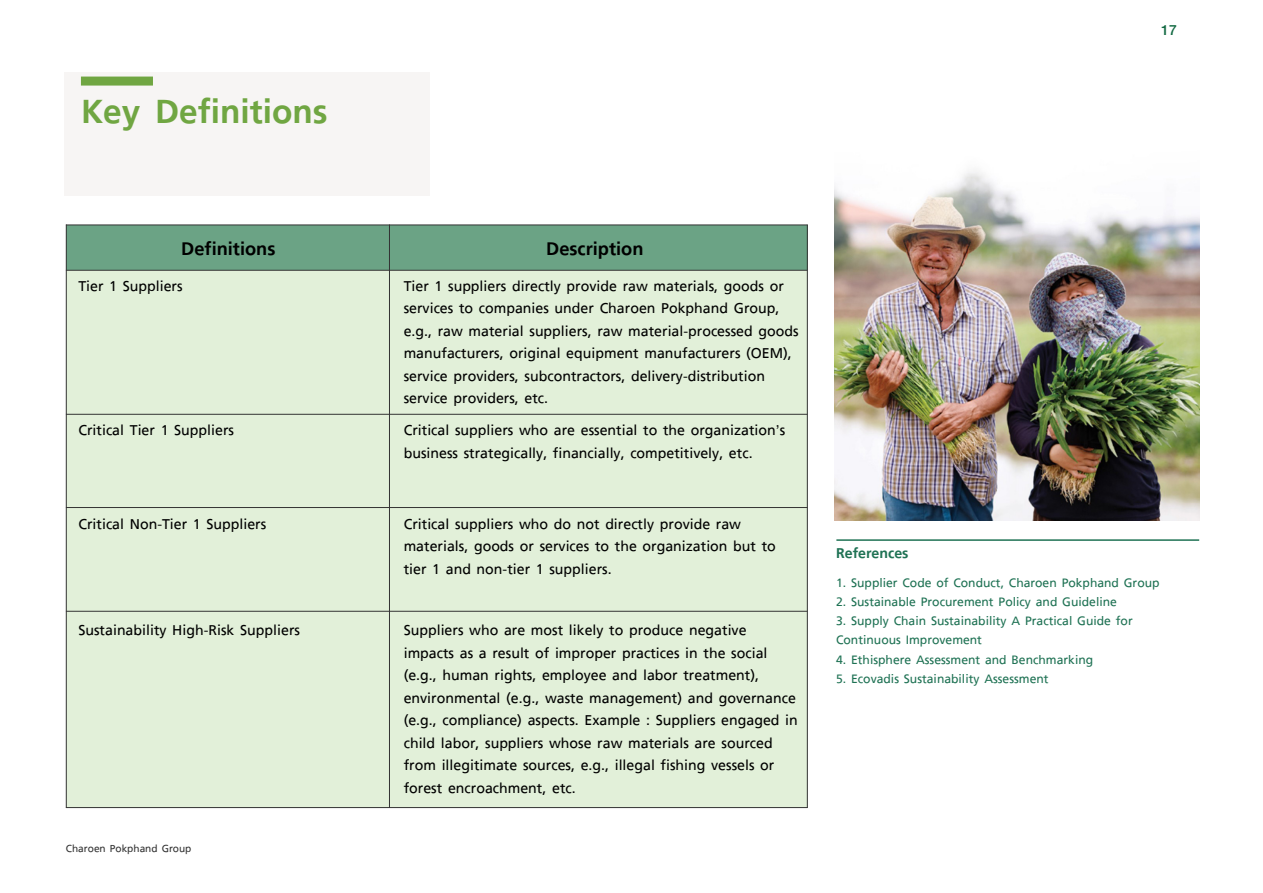
<style>
.page{position:relative;width:1263px;height:893px;background:#fff}
.page>*{position:absolute;margin:0;border:0;box-sizing:border-box;transform-origin:0 0}
.t1{font:700 49.35px "True";color:#70a642}
.t2{font:700 27px "True";color:#000}
.t3{font:500 21px/22.5px "True";color:#000}
.t4{font:700 21px "True";color:#1f7254}
.t5{font:21px "True Text B Bold";color:#126942}
.t6{font:500 18px/19px "True";color:#1f7254}
.t7{font:500 15px "True";color:#333}
</style>
<div class="page">
<div style="left:64px;top:72px;width:365px;height:124px;background:#f7f5f4"></div>
<hr style="left:836px;top:539px;width:363px;height:2px;background:#1f7254">
<div style="left:66px;top:225px;width:741px;height:45px;background:#6ba385"></div>
<div style="left:66px;top:270px;width:741px;height:538px;background:#e2f0d9"></div>
<hr style="left:66px;top:807px;width:741px;height:1px;background:#333">
<hr style="left:66px;top:611px;width:741px;height:1px;background:#333">
<hr style="left:66px;top:507px;width:741px;height:1px;background:#333">
<hr style="left:66px;top:414px;width:741px;height:1px;background:#333">
<hr style="left:66px;top:270px;width:741px;height:1px;background:#333">
<hr style="left:66px;top:225px;width:741px;height:1px;background:#333">
<hr style="left:66px;top:225px;width:1px;height:583px;background:#333">
<hr style="left:389px;top:225px;width:1px;height:583px;background:#333">
<hr style="left:807px;top:225px;width:1px;height:583px;background:#333">
<div style="left:81px;top:77px;width:72px;height:9px;background:#70a642"></div>
<img style="left:835px;top:171px;width:364px;height:350px">
<h1 class="t1" style="left:81px;top:84px;width:248px">Key Definitions</h1>
<p class="t5" style="left:1161px;top:17px;width:17px">17</p>
<p class="t2" style="left:181px;top:234px;width:96px">Definitions</p>
<p class="t2" style="left:546px;top:234px;width:99px">Description</p>
<p class="t3" style="left:78px;top:274px;width:106px">Tier 1 Suppliers</p>
<p class="t3" style="left:404px;top:274px;width:396px">Tier 1 suppliers directly provide raw materials, goods or services to companies under Charoen Pokphand Group, e.g., raw material suppliers, raw material-processed goods manufacturers, original equipment manufacturers (OEM), service providers, subcontractors, delivery-distribution service providers, etc.</p>
<p class="t3" style="left:78px;top:419px;width:157px">Critical Tier 1 Suppliers</p>
<p class="t3" style="left:404px;top:419px;width:383px">Critical suppliers who are essential to the organization’s business strategically, financially, competitively, etc.</p>
<p class="t3" style="left:78px;top:512px;width:189px">Critical Non-Tier 1 Suppliers</p>
<p class="t3" style="left:404px;top:512px;width:374px">Critical suppliers who do not directly provide raw materials, goods or services to the organization but to tier 1 and non-tier 1 suppliers.</p>
<p class="t3" style="left:78px;top:619px;width:223px">Sustainability High-Risk Suppliers</p>
<p class="t3" style="left:404px;top:619px;width:396px">Suppliers who are most likely to produce negative impacts as a result of improper practices in the social (e.g., human rights, employee and labor treatment), environmental (e.g., waste management) and governance (e.g., compliance) aspects. Example : Suppliers engaged in child labor, suppliers whose raw materials are sourced from illegitimate sources, e.g., illegal fishing vessels or forest encroachment, etc.</p>
<p class="t7" style="left:66px;top:840px;width:127px">Charoen Pokphand Group</p>
<p class="t4" style="left:836px;top:542px;width:74px">References</p>
<p class="t6" style="left:836px;top:573px;width:325px">1. Supplier Code of Conduct, Charoen Pokphand Group</p>
<p class="t6" style="left:836px;top:592px;width:282px">2. Sustainable Procurement Policy and Guideline</p>
<p class="t6" style="left:836px;top:611px;width:298px">3. Supply Chain Sustainability A Practical Guide for<br>Continuous Improvement</p>
<p class="t6" style="left:836px;top:649px;width:259px">4. Ethisphere Assessment and Benchmarking</p>
<p class="t6" style="left:836px;top:669px;width:214px">5. Ecovadis Sustainability Assessment</p>
</div>
